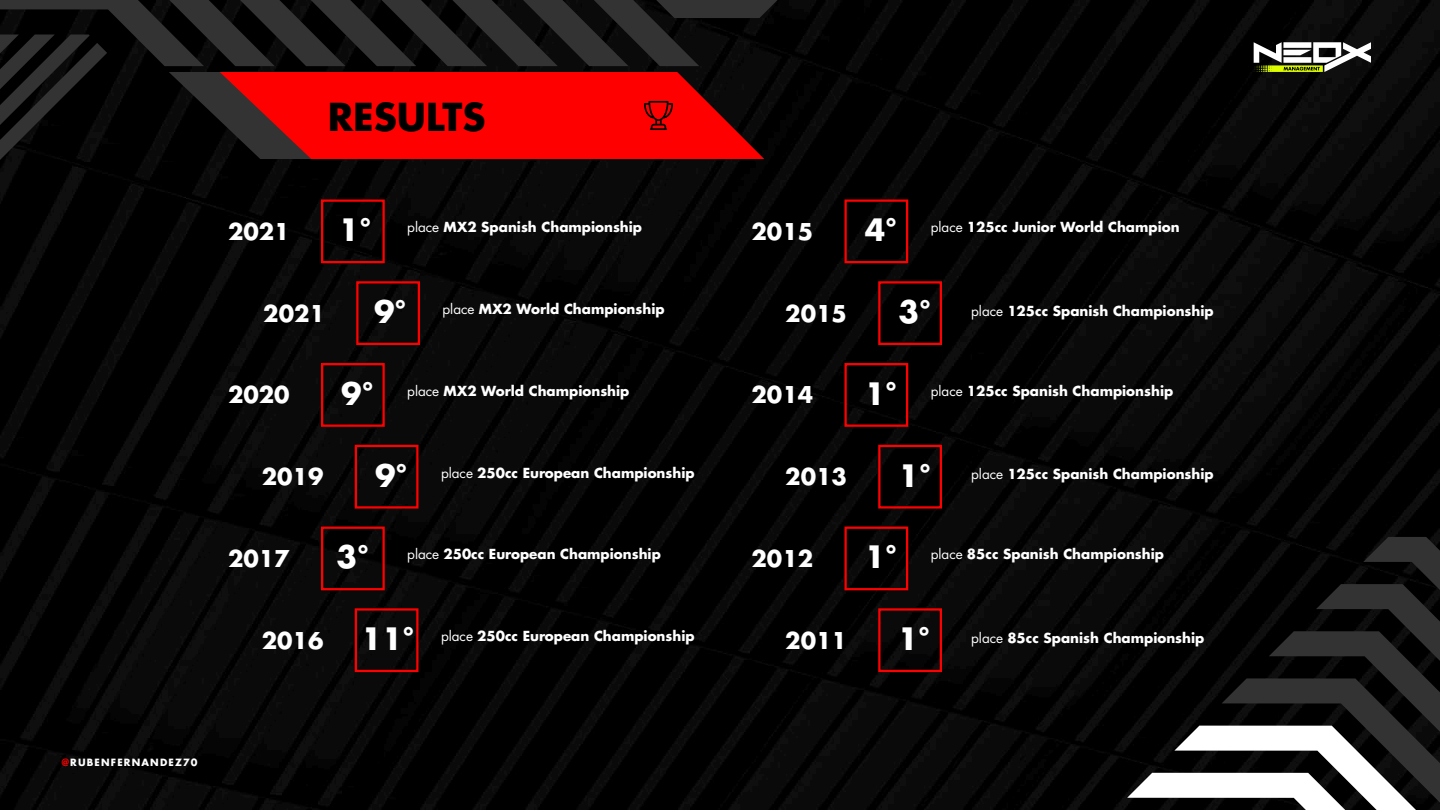
<style>
.page{position:relative;width:1440px;height:810px;background:#fff}
.page>*{position:absolute;margin:0;border:0;box-sizing:border-box;transform-origin:0 0}
.t1{font:700 37.5px "Futura Std";color:#000}
.t2{font:700 30px "Futura Std";color:#fff}
.t3{font:700 22.5px "Futura Std";color:#fff}
.t4{font:700 13.5px "Futura Std";color:#fff}
.t5{font:700 9.75px "Futura Std";letter-spacing:.12em;color:#fff}
.s1{font-weight:400}
.s2{color:#f00}
</style>
<div class="page">
<img style="left:0;top:0;width:1440px;height:810px">
<svg style="left:1127px;top:537px;width:313px;height:273px;background:#2e2e2e"></svg>
<svg style="left:1253px;top:42px;width:118px;height:30px"></svg>
<svg style="left:0;top:0;width:778px;height:160px;background:#600f0f"></svg>
<div style="left:321px;top:363px;width:64px;height:64px;border:2px solid #f00"></div>
<div style="left:844px;top:363px;width:64px;height:64px;border:2px solid #f00"></div>
<div style="left:355px;top:445px;width:63px;height:64px;border:2px solid #f00"></div>
<div style="left:878px;top:445px;width:64px;height:64px;border:2px solid #f00"></div>
<div style="left:321px;top:527px;width:64px;height:63px;border:2px solid #f00"></div>
<div style="left:844px;top:527px;width:64px;height:63px;border:2px solid #f00"></div>
<div style="left:878px;top:608px;width:64px;height:64px;border:2px solid #f00"></div>
<div style="left:356px;top:281px;width:64px;height:64px;border:2px solid #f00"></div>
<div style="left:844px;top:200px;width:64px;height:63px;border:2px solid #f00"></div>
<div style="left:878px;top:281px;width:64px;height:64px;border:2px solid #f00"></div>
<div style="left:355px;top:608px;width:63px;height:64px;border:2px solid #f00"></div>
<div style="left:321px;top:200px;width:64px;height:63px;border:2px solid #f00"></div>
<p class="t1" style="left:328px;top:92px;width:159px">RESULTS</p>
<p class="t2" style="left:339px;top:210px;width:34px">1°</p>
<p class="t3" style="left:228px;top:216px;width:63px">2021</p>
<p class="t4" style="left:407px;top:218px;width:236px"><span class="s1">place</span> MX2 Spanish Championship</p>
<p class="t3" style="left:752px;top:216px;width:63px">2015</p>
<p class="t2" style="left:865px;top:210px;width:34px">4°</p>
<p class="t4" style="left:931px;top:218px;width:250px"><span class="s1">place</span> 125cc Junior World Champion</p>
<p class="t2" style="left:374px;top:292px;width:34px">9°</p>
<p class="t3" style="left:263px;top:298px;width:63px">2021</p>
<p class="t4" style="left:442px;top:300px;width:224px"><span class="s1">place</span> MX2 World Championship</p>
<p class="t3" style="left:785px;top:298px;width:63px">2015</p>
<p class="t2" style="left:898px;top:292px;width:34px">3°</p>
<p class="t4" style="left:971px;top:302px;width:244px"><span class="s1">place</span> 125cc Spanish Championship</p>
<p class="t2" style="left:341px;top:374px;width:34px">9°</p>
<p class="t2" style="left:865px;top:374px;width:34px">1°</p>
<p class="t4" style="left:407px;top:382px;width:224px"><span class="s1">place</span> MX2 World Championship</p>
<p class="t4" style="left:931px;top:382px;width:244px"><span class="s1">place</span> 125cc Spanish Championship</p>
<p class="t3" style="left:228px;top:380px;width:63px">2020</p>
<p class="t3" style="left:752px;top:380px;width:63px">2014</p>
<p class="t3" style="left:262px;top:462px;width:63px">2019</p>
<p class="t2" style="left:375px;top:455px;width:34px">9°</p>
<p class="t3" style="left:785px;top:462px;width:63px">2013</p>
<p class="t4" style="left:441px;top:464px;width:255px"><span class="s1">place</span> 250cc European Championship</p>
<p class="t2" style="left:898px;top:455px;width:34px">1°</p>
<p class="t4" style="left:971px;top:465px;width:244px"><span class="s1">place</span> 125cc Spanish Championship</p>
<p class="t2" style="left:337px;top:537px;width:34px">3°</p>
<p class="t2" style="left:865px;top:537px;width:34px">1°</p>
<p class="t4" style="left:407px;top:545px;width:255px"><span class="s1">place</span> 250cc European Championship</p>
<p class="t4" style="left:931px;top:545px;width:235px"><span class="s1">place</span> 85cc Spanish Championship</p>
<p class="t3" style="left:228px;top:543px;width:63px">2017</p>
<p class="t3" style="left:752px;top:543px;width:63px">2012</p>
<p class="t3" style="left:262px;top:625px;width:63px">2016</p>
<p class="t2" style="left:362px;top:619px;width:55px">11°</p>
<p class="t4" style="left:441px;top:627px;width:255px"><span class="s1">place</span> 250cc European Championship</p>
<p class="t3" style="left:785px;top:625px;width:63px">2011</p>
<p class="t2" style="left:898px;top:619px;width:34px">1°</p>
<p class="t4" style="left:971px;top:629px;width:235px"><span class="s1">place</span> 85cc Spanish Championship</p>
<p class="t5" style="left:62px;top:756px;width:137px"><span class="s2">@</span>RUBENFERNANDEZ70</p>
</div>
